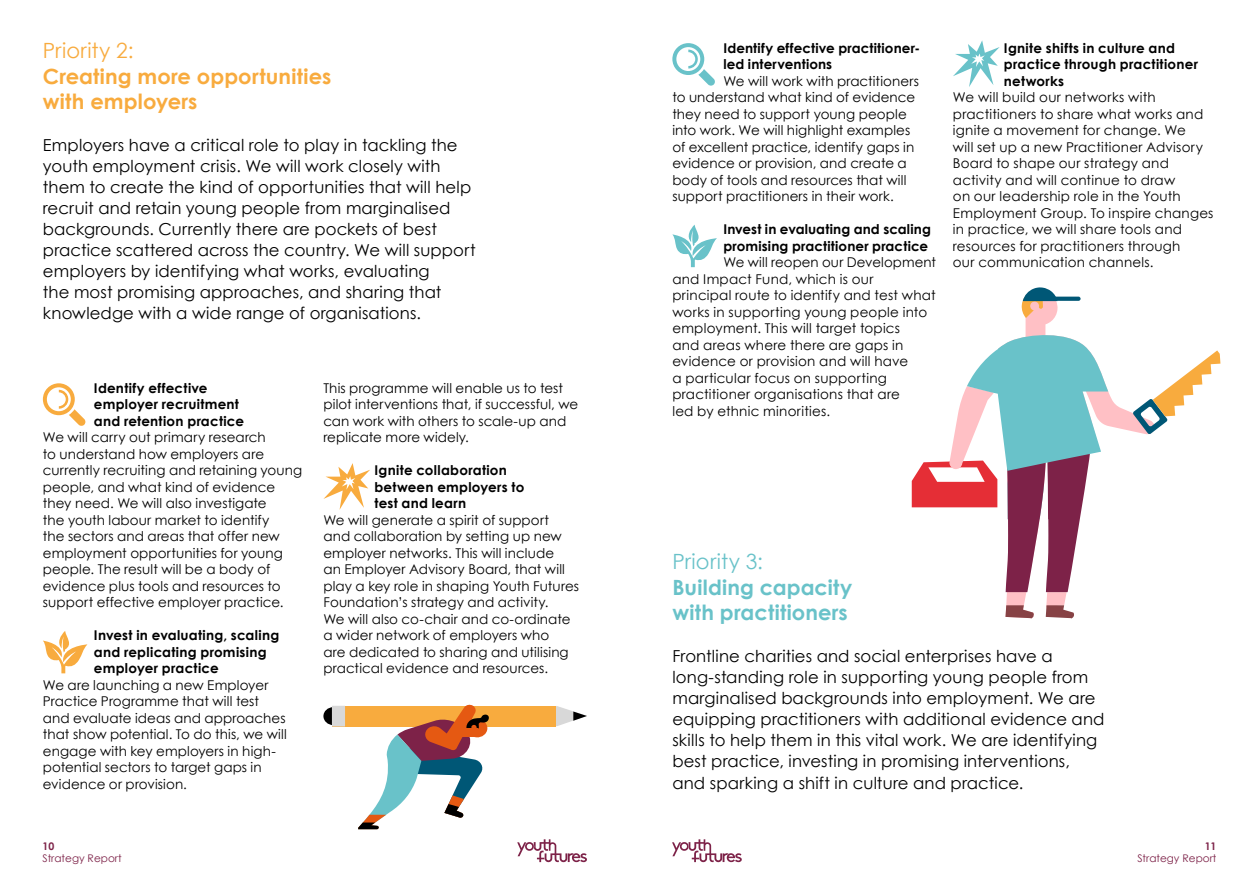
<style>
.page{position:relative;width:1259px;height:893px;background:#fff}
.page>*{position:absolute;margin:0;border:0;box-sizing:border-box;transform-origin:0 0}
.t1{font:700 21px/25.5px "Century Gothic";letter-spacing:.01em;color:#f8ab3e}
.t2{font:700 21px/25.5px "Century Gothic";letter-spacing:.005em;color:#69c2c9}
.t3{font:21px "Century Gothic";letter-spacing:.015em;color:#69c2c9}
.t4{font:21px "Century Gothic";letter-spacing:.015em;color:#f8ab3e}
.t5{font:16.5px/21px "Century Gothic";letter-spacing:.005em;color:#000}
.t6{font:13.5px/16.5px "Century Gothic";letter-spacing:.01em;color:#000}
.t7{font:700 13.5px/16.5px "Century Gothic";letter-spacing:.015em;color:#000}
.t8{font:10.5px "Century Gothic";color:#7d2248}
.t9{font:700 10.5px "Century Gothic";color:#7d2248}
</style>
<div class="page">
<svg style="left:672px;top:839px;width:70px;height:23px"></svg>
<svg style="left:517px;top:839px;width:70px;height:23px"></svg>
<svg style="left:672px;top:43px;width:43px;height:43px"></svg>
<svg style="left:672px;top:225px;width:45px;height:42px"></svg>
<svg style="left:953px;top:40px;width:46px;height:47px"></svg>
<svg style="left:43px;top:383px;width:43px;height:43px"></svg>
<svg style="left:43px;top:631px;width:44px;height:42px"></svg>
<svg style="left:323px;top:463px;width:47px;height:47px"></svg>
<svg style="left:1108px;top:391px;width:40px;height:44px"></svg>
<svg style="left:1132px;top:350px;width:88px;height:84px"></svg>
<svg style="left:911px;top:287px;width:197px;height:332px"></svg>
<svg style="left:323px;top:707px;width:20px;height:18px"></svg>
<div style="left:332px;top:706px;width:224px;height:20px;background:#f8ab3e"></div>
<svg style="left:332px;top:706px;width:13px;height:20px"></svg>
<svg style="left:556px;top:706px;width:31px;height:20px"></svg>
<svg style="left:358px;top:704px;width:133px;height:125px"></svg>
<div style="left:461px;top:729px;width:17px;height:8px;background:#e55912"></div>
<h1 class="t4" style="left:43px;top:38px;width:92px">Priority 2:</h1>
<h1 class="t1" style="left:43px;top:63px;width:290px">Creating more opportunities with employers</h1>
<p class="t5" style="left:43px;top:135px;width:434px">Employers have a critical role to play in tackling the youth employment crisis. We will work closely with them to create the kind of opportunities that will help recruit and retain young people from marginalised backgrounds. Currently there are pockets of best practice scattered across the country. We will support employers by identifying what works, evaluating<br>the most promising approaches, and sharing that knowledge with a wide range of organisations.</p>
<p class="t7" style="left:94px;top:379px;width:152px">Identify effective employer recruitment and retention practice</p>
<p class="t6" style="left:43px;top:429px;width:261px">We will carry out primary research<br>to understand how employers are currently recruiting and retaining young people, and what kind of evidence they need. We will also investigate<br>the youth labour market to identify<br>the sectors and areas that offer new employment opportunities for young people. The result will be a body of evidence plus tools and resources to support effective employer practice.</p>
<p class="t7" style="left:94px;top:627px;width:187px">Invest in evaluating, scaling and replicating promising employer practice</p>
<p class="t6" style="left:43px;top:676px;width:245px">We are launching a new Employer Practice Programme that will test and evaluate ideas and approaches that show potential. To do this, we will engage with key employers in high&shy;potential sectors to target gaps in evidence or provision.</p>
<p class="t9" style="left:43px;top:839px;width:13px">10</p>
<p class="t8" style="left:43px;top:852px;width:81px">Strategy Report</p>
<p class="t6" style="left:323px;top:379px;width:256px">This programme will enable us to test pilot interventions that, if successful, we can work with others to scale-up and replicate more widely.</p>
<p class="t7" style="left:374px;top:462px;width:151px">Ignite collaboration between employers to test and learn</p>
<p class="t6" style="left:323px;top:511px;width:257px">We will generate a spirit of support and collaboration by setting up new employer networks. This will include<br>an Employer Advisory Board, that will play a key role in shaping Youth Futures Foundation’s strategy and activity.<br>We will also co-chair and co-ordinate a wider network of employers who<br>are dedicated to sharing and utilising practical evidence and resources.</p>
<p class="t7" style="left:723px;top:39px;width:198px">Identify effective practitioner&shy;led interventions</p>
<p class="t6" style="left:672px;top:72px;width:248px;text-indent:51px">We will work with practitioners to understand what kind of evidence they need to support young people into work. We will highlight examples of excellent practice, identify gaps in evidence or provision, and create a body of tools and resources that will support practitioners in their work.</p>
<p class="t7" style="left:723px;top:221px;width:209px">Invest in evaluating and scaling promising practitioner practice</p>
<p class="t6" style="left:672px;top:254px;width:265px;text-indent:51px">We will reopen our Development and Impact Fund, which is our principal route to identify and test what works in supporting young people into employment. This will target topics<br>and areas where there are gaps in evidence or provision and will have<br>a particular focus on supporting practitioner organisations that are<br>led by ethnic minorities.</p>
<p class="t7" style="left:1004px;top:39px;width:196px">Ignite shifts in culture and practice through practitioner networks</p>
<p class="t6" style="left:953px;top:89px;width:262px">We will build our networks with practitioners to share what works and ignite a movement for change. We<br>will set up a new Practitioner Advisory Board to shape our strategy and activity and will continue to draw<br>on our leadership role in the Youth Employment Group. To inspire changes in practice, we will share tools and resources for practitioners through<br>our communication channels.</p>
<h1 class="t3" style="left:672px;top:549px;width:92px">Priority 3:</h1>
<h1 class="t2" style="left:672px;top:574px;width:181px">Building capacity with practitioners</h1>
<p class="t5" style="left:672px;top:646px;width:434px">Frontline charities and social enterprises have a long-standing role in supporting young people from marginalised backgrounds into employment. We are equipping practitioners with additional evidence and skills to help them in this vital work. We are identifying best practice, investing in promising interventions, and sparking a shift in culture and practice.</p>
<p class="t9" style="left:1204px;top:839px;width:13px">11</p>
<p class="t8" style="left:1137px;top:852px;width:81px">Strategy Report</p>
</div>
